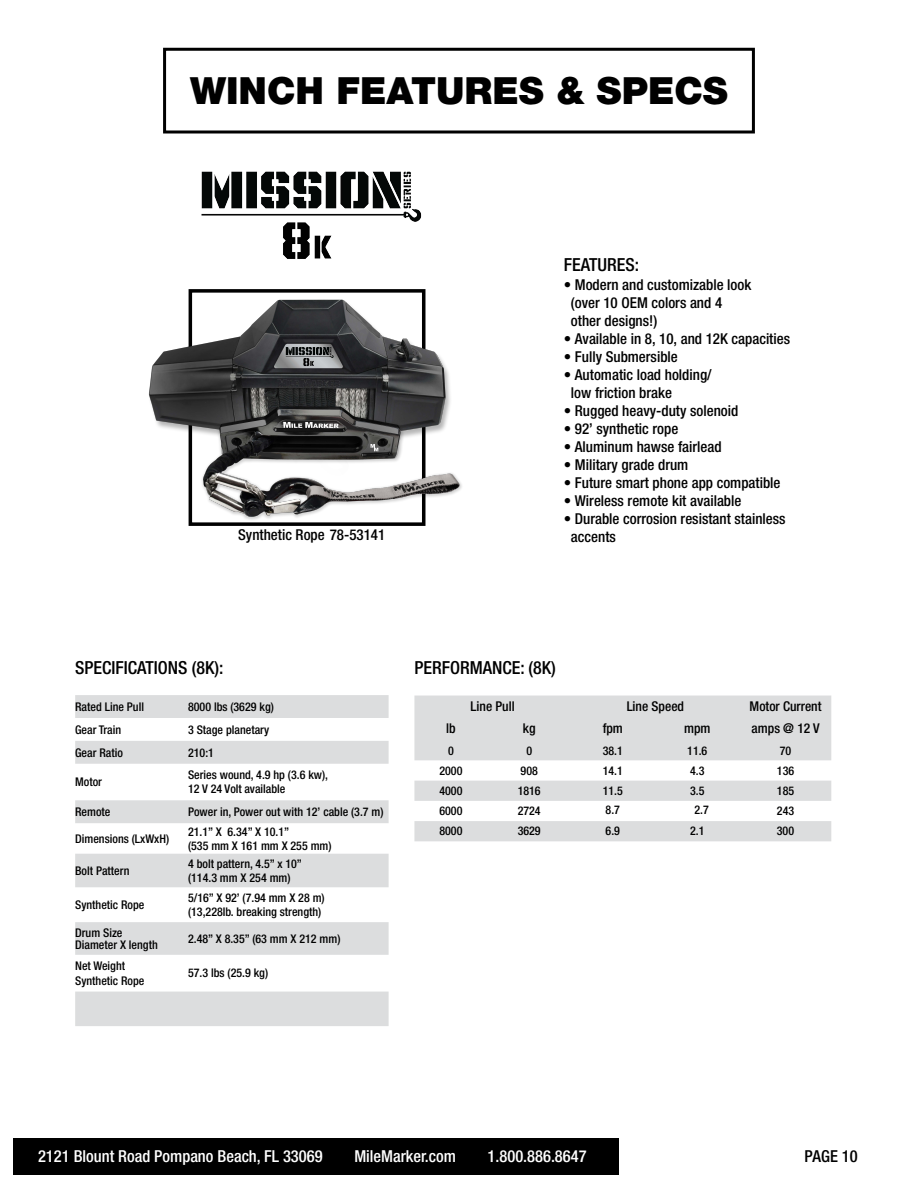
<style>
.page{position:relative;width:918px;height:1188px;background:#fff}
.page>*{position:absolute;margin:0;border:0;box-sizing:border-box;transform-origin:0 0}
.t1{font:900 37.5px "Helvetica Neue LT Std";color:#000}
.t2{font:500 condensed 18px "Helvetica Neue LT Std";color:#000}
.t3{font:500 condensed 16.5px "Helvetica Neue LT Std";color:#fff}
.t4{font:500 condensed 16.5px "Helvetica Neue LT Std";color:#000}
.t5{font:500 condensed 15px/18px "Helvetica Neue LT Std";color:#000}
.t6{font:500 condensed 13.5px "Helvetica Neue LT Std";color:#000}
.t7{font:500 condensed 12px/14.4px "Helvetica Neue LT Std";color:#000}
</style>
<div class="page">
<div style="left:163px;top:48px;width:592px;height:86px;border:3px solid #000"></div>
<svg style="left:75px;top:695px;width:314px;height:331px;fill:#e2e3e4"></svg>
<svg style="left:414px;top:696px;width:417px;height:145px;fill:#dcddde"></svg>
<div style="left:14px;top:1138px;width:605px;height:37px;background:#000"></div>
<img style="left:201px;top:171px;width:221px;height:88px">
<img style="left:149px;top:289px;width:313px;height:237px">
<h1 class="t1" style="left:190px;top:68px;width:539px">WINCH FEATURES &amp; SPECS</h1>
<p class="t5" style="left:238px;top:526px;width:149px">Synthetic Rope 78-53141</p>
<h2 class="t2" style="left:564px;top:254px;width:77px">FEATURES:</h2>
<p class="t5" style="left:571px;top:275px;width:182px;text-indent:-7px">• Modern and customizable look (over 10 OEM colors and 4 other designs!)</p>
<p class="t5" style="left:564px;top:329px;width:228px">• Available in 8, 10, and 12K capacities</p>
<p class="t5" style="left:564px;top:347px;width:116px">• Fully Submersible</p>
<p class="t5" style="left:571px;top:365px;width:142px;text-indent:-7px">• Automatic load holding/ low friction brake</p>
<p class="t5" style="left:564px;top:401px;width:176px">• Rugged heavy-duty solenoid</p>
<p class="t5" style="left:564px;top:419px;width:116px">• 92’ synthetic rope</p>
<p class="t5" style="left:564px;top:437px;width:159px">• Aluminum hawse fairlead</p>
<p class="t5" style="left:564px;top:455px;width:126px">• Military grade drum</p>
<p class="t5" style="left:564px;top:473px;width:218px">• Future smart phone app compatible</p>
<p class="t5" style="left:564px;top:491px;width:179px">• Wireless remote kit available</p>
<p class="t5" style="left:571px;top:509px;width:216px;text-indent:-7px">• Durable corrosion resistant stainless accents</p>
<h2 class="t2" style="left:75px;top:657px;width:150px">SPECIFICATIONS (8K):</h2>
<p class="t7" style="left:75px;top:699px;width:70px">Rated Line Pull</p>
<p class="t7" style="left:188px;top:699px;width:87px">8000 lbs (3629 kg)</p>
<p class="t7" style="left:75px;top:722px;width:48px">Gear Train</p>
<p class="t7" style="left:188px;top:722px;width:83px">3 Stage planetary</p>
<p class="t7" style="left:75px;top:745px;width:49px">Gear Ratio</p>
<p class="t7" style="left:188px;top:745px;width:27px">210:1</p>
<p class="t7" style="left:75px;top:775px;width:28px">Motor</p>
<p class="t7" style="left:188px;top:768px;width:142px;line-height:13.5px">Series wound, 4.9 hp (3.6 kw),<br>12 V 24 Volt available</p>
<p class="t7" style="left:75px;top:804px;width:37px">Remote</p>
<p class="t7" style="left:188px;top:804px;width:197px">Power in, Power out with 12’ cable (3.7 m)</p>
<p class="t7" style="left:75px;top:831px;width:95px">Dimensions (LxWxH)</p>
<p class="t7" style="left:188px;top:824px;width:145px">21.1” X 6.34” X 10.1”<br>(535 mm X 161 mm X 255 mm)</p>
<p class="t7" style="left:75px;top:863px;width:56px">Bolt Pattern</p>
<p class="t7" style="left:188px;top:856px;width:115px">4 bolt pattern, 4.5” x 10” (114.3 mm X 254 mm)</p>
<p class="t7" style="left:75px;top:897px;width:71px">Synthetic Rope</p>
<p class="t7" style="left:188px;top:890px;width:138px">5/16” X 92’ (7.94 mm X 28 m) (13,228lb. breaking strength)</p>
<p class="t7" style="left:75px;top:927px;width:84px;line-height:11.9px">Drum Size<br>Diameter X length</p>
<p class="t7" style="left:188px;top:931px;width:154px">2.48” X 8.35” (63 mm X 212 mm)</p>
<p class="t7" style="left:75px;top:959px;width:71px">Net Weight<br>Synthetic Rope</p>
<p class="t7" style="left:188px;top:966px;width:82px">57.3 lbs (25.9 kg)</p>
<h2 class="t2" style="left:414px;top:657px;width:143px">PERFORMANCE: (8K)</h2>
<p class="t6" style="left:471px;top:698px;width:46px">Line Pull</p>
<p class="t6" style="left:627px;top:698px;width:59px">Line Speed</p>
<p class="t6" style="left:750px;top:698px;width:73px">Motor Current</p>
<p class="t6" style="left:446px;top:720px;width:11px">lb</p>
<p class="t6" style="left:523px;top:720px;width:14px">kg</p>
<p class="t6" style="left:603px;top:720px;width:22px">fpm</p>
<p class="t6" style="left:684px;top:720px;width:28px">mpm</p>
<p class="t6" style="left:752px;top:720px;width:69px">amps @ 12 V</p>
<p class="t7" style="left:448px;top:743px;width:7px">0</p>
<p class="t7" style="left:526px;top:743px;width:7px">0</p>
<p class="t7" style="left:603px;top:743px;width:22px">38.1</p>
<p class="t7" style="left:687px;top:743px;width:22px">11.6</p>
<p class="t7" style="left:780px;top:743px;width:13px">70</p>
<p class="t7" style="left:439px;top:763px;width:25px">2000</p>
<p class="t7" style="left:521px;top:763px;width:19px">908</p>
<p class="t7" style="left:603px;top:763px;width:22px">14.1</p>
<p class="t7" style="left:690px;top:763px;width:16px">4.3</p>
<p class="t7" style="left:777px;top:763px;width:19px">136</p>
<p class="t7" style="left:439px;top:783px;width:25px">4000</p>
<p class="t7" style="left:518px;top:783px;width:25px">1816</p>
<p class="t7" style="left:603px;top:783px;width:22px">11.5</p>
<p class="t7" style="left:690px;top:783px;width:16px">3.5</p>
<p class="t7" style="left:777px;top:783px;width:19px">185</p>
<p class="t7" style="left:439px;top:804px;width:25px">6000</p>
<p class="t7" style="left:518px;top:804px;width:25px">2724</p>
<p class="t7" style="left:606px;top:803px;width:16px">8.7</p>
<p class="t7" style="left:694px;top:803px;width:16px">2.7</p>
<p class="t7" style="left:777px;top:804px;width:19px">243</p>
<p class="t7" style="left:439px;top:824px;width:25px">8000</p>
<p class="t7" style="left:518px;top:824px;width:25px">3629</p>
<p class="t7" style="left:606px;top:823px;width:16px">6.9</p>
<p class="t7" style="left:690px;top:824px;width:16px">2.1</p>
<p class="t7" style="left:777px;top:823px;width:19px">300</p>
<h3 class="t3" style="left:38px;top:1146px;width:286px">2121 Blount Road Pompano Beach, FL 33069</h3>
<h3 class="t3" style="left:354px;top:1146px;width:103px">MileMarker.com</h3>
<h3 class="t3" style="left:488px;top:1146px;width:100px">1.800.886.8647</h3>
<h3 class="t4" style="left:804px;top:1146px;width:55px">PAGE 10</h3>
</div>
